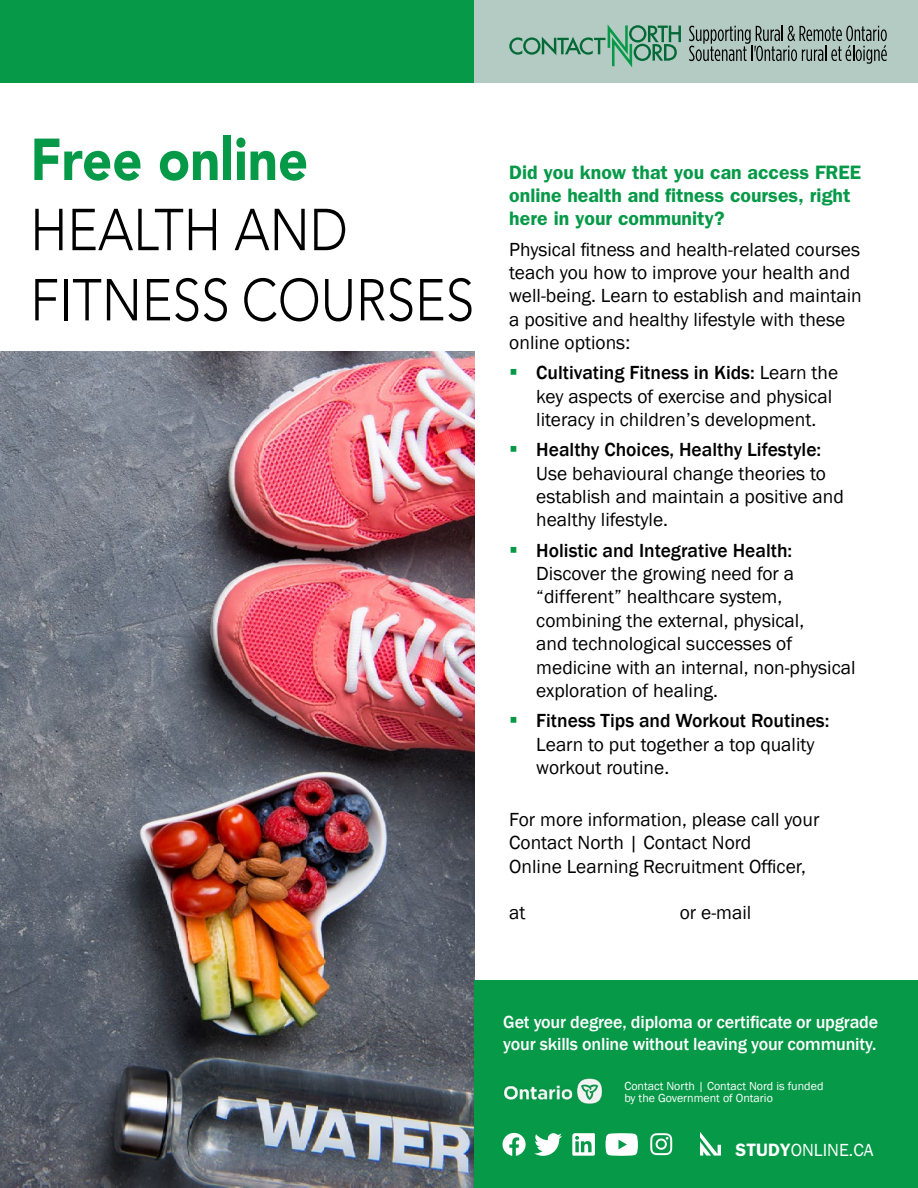
<style>
.page{position:relative;width:918px;height:1188px;background:#fff}
.page>*{position:absolute;margin:0;border:0;box-sizing:border-box;transform-origin:0 0}
.t1{font:300 58.5px/70.2px "Avenir LT Std";color:#000;scale:.88 1}
.t2{font:900 58.5px "Avenir";color:#069948;scale:.9 1}
.t3{font:19.5px/23.4px "Franklin Gothic";color:#000}
.t4{font:600 19.5px/23.4px "Franklin Gothic";color:#069948}
.t5{font:500 18px/21.6px "Franklin Gothic";letter-spacing:-.01em;color:#fff}
.t6{font:18px "Franklin Gothic";color:#fff}
.t7{font:12px/12px "Franklin Gothic";color:#fff}
.s1{color:#069948}
.s2{font-weight:500}
.s3{font-weight:600}
</style>
<div class="page">
<div style="left:0;top:0;width:475px;height:82px;background:#069948"></div>
<div style="left:475px;top:0;width:443px;height:82px;background:#b4cbc3"></div>
<img style="left:0;top:351px;width:474px;height:837px">
<div style="left:474px;top:981px;width:444px;height:207px;background:#069948"></div>
<img style="left:503px;top:1078px;width:100px;height:26px">
<svg style="left:503px;top:1133px;width:23px;height:23px"></svg>
<svg style="left:534px;top:1133px;width:28px;height:23px"></svg>
<svg style="left:572px;top:1133px;width:23px;height:23px"></svg>
<svg style="left:606px;top:1133px;width:32px;height:23px"></svg>
<svg style="left:650px;top:1133px;width:22px;height:22px"></svg>
<svg style="left:700px;top:1132px;width:21px;height:24px"></svg>
<svg style="left:509px;top:24px;width:172px;height:43px"></svg>
<svg style="left:689px;top:26px;width:198px;height:38px"></svg>
<h1 class="t2" style="left:30px;top:110px;width:310px">Free online</h1>
<h1 class="t1" style="left:30px;top:195px;width:506px">HEALTH AND<br>FITNESS COURSES</h1>
<p class="t4" style="left:509px;top:160px;width:353px">Did you know that you can access FREE online health and fitness courses, right here in your community?</p>
<p class="t3" style="left:509px;top:238px;width:354px">Physical fitness and health-related courses teach you how to improve your health and well-being. Learn to establish and maintain a positive and healthy lifestyle with these online options:</p>
<p class="t3" style="left:536px;top:362px;width:303px;text-indent:-27px"><span class="s1">▪</span> <span class="s2">Cultivating Fitness in Kids:</span> Learn the key aspects of exercise and physical literacy in children’s development.</p>
<p class="t3" style="left:536px;top:439px;width:309px;text-indent:-27px"><span class="s1">▪</span> <span class="s2">Healthy Choices, Healthy Lifestyle:<br></span>Use behavioural change theories to establish and maintain a positive and healthy lifestyle.</p>
<p class="t3" style="left:536px;top:539px;width:321px;text-indent:-27px"><span class="s1">▪</span> <span class="s2">Holistic and Integrative Health:<br></span>Discover the growing need for a “different” healthcare system, combining the external, physical,<br>and technological successes of medicine with an internal, non-physical exploration of healing.</p>
<p class="t3" style="left:536px;top:709px;width:295px;text-indent:-27px"><span class="s1">▪</span> <span class="s2">Fitness Tips and Workout Routines:<br></span>Learn to put together a top quality workout routine.</p>
<p class="t3" style="left:509px;top:808px;width:312px">For more information, please call your<br>Contact North | Contact Nord<br>Online Learning Recruitment Officer,</p>
<p class="t3" style="left:509px;top:902px;width:18px">at</p>
<p class="t3" style="left:680px;top:902px;width:73px">or e-mail</p>
<p class="t5" style="left:503px;top:1012px;width:376px">Get your degree, diploma or certificate or upgrade your skills online without leaving your community.</p>
<p class="t7" style="left:624px;top:1080px;width:201px">Contact North | Contact Nord is funded by the Government of Ontario</p>
<p class="t6" style="left:736px;top:1138px;width:139px"><span class="s3">STUDY</span>ONLINE.CA</p>
</div>
